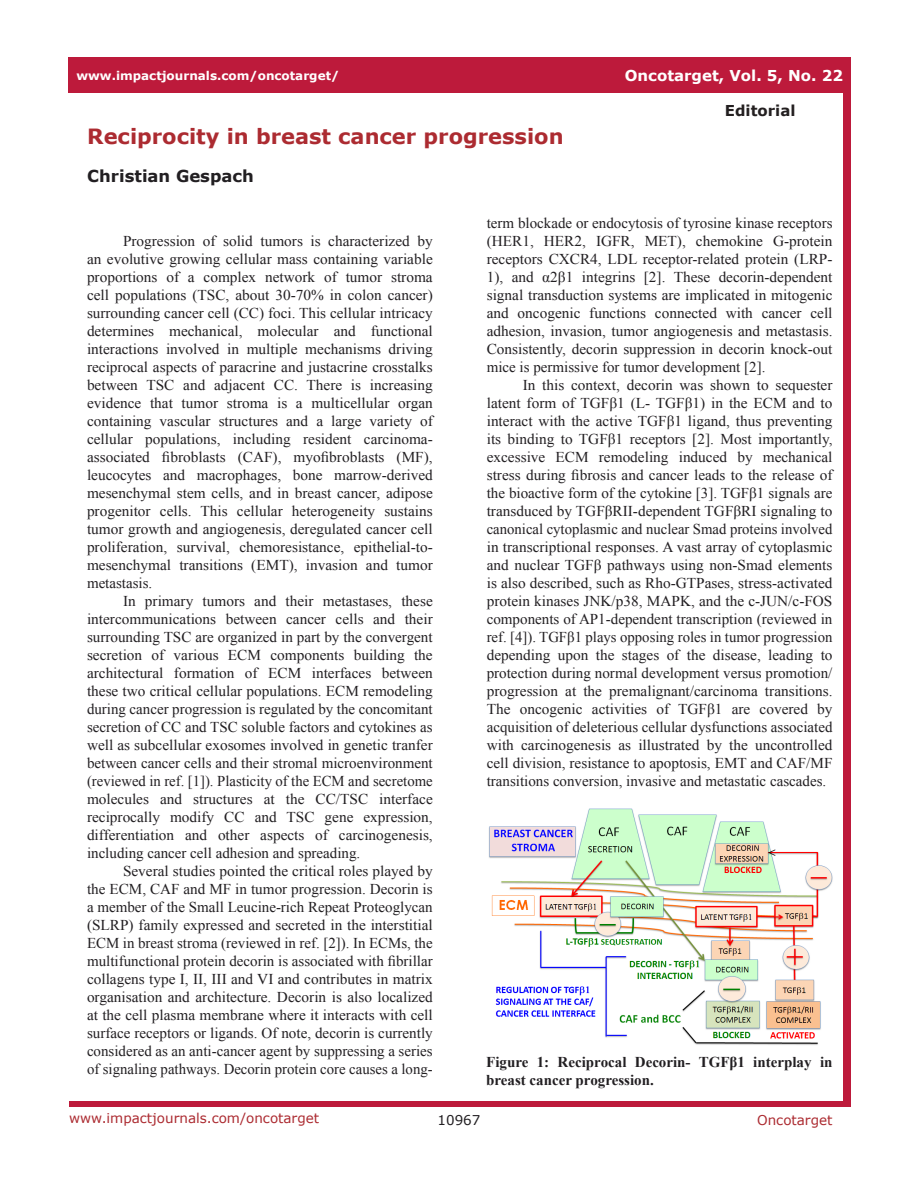
<style>
.page{position:relative;width:918px;height:1188px;background:#fff}
.page>*{position:absolute;margin:0;border:0;box-sizing:border-box;transform-origin:0 0}
.t1{font:700 21px "Verdana";color:#ac2b31}
.Authors{font:700 16.5px "Verdana";color:#221f22}
.BodyTextEditorial{font:15px/18px "Times New Roman";color:#221f22;text-align:justify}
.FigureText{font:700 15px/18px "Times New Roman";color:#221f22}
.t2{font:700 15px "Verdana";color:#fff}
.t3{font:700 15px "Verdana";color:#231f20}
.t4{font:13.5px "Verdana";color:#ac2b31}
.t5{font:13.5px "Verdana";color:#221f22}
.t6{font:700 12px "Verdana";color:#fff}
</style>
<div class="page">
<div style="left:69px;top:57px;width:781px;height:36px;background:#bd1a3b"></div>
<img style="left:489px;top:809px;width:344px;height:236px">
<p class="t6" style="left:76px;top:67px;width:264px">www.impactjournals.com/oncotarget/</p>
<p class="t2" style="left:625px;top:65px;width:220px">Oncotarget, Vol. 5, No. 22</p>
<p class="t1" style="left:87px;top:122px;width:478px">Reciprocity in breast cancer progression</p>
<p class="Authors" style="left:87px;top:164px;width:168px">Christian Gespach</p>
<p class="t3" style="left:725px;top:100px;width:72px">Editorial</p>
<p class="BodyTextEditorial" style="left:87px;top:232px;width:347px;text-indent:36px">Progression of solid tumors is characterized by an evolutive growing cellular mass containing variable proportions of a complex network of tumor stroma cell populations (TSC, about 30-70% in colon cancer) surrounding cancer cell (CC) foci. This cellular intricacy determines mechanical, molecular and functional interactions involved in multiple mechanisms driving reciprocal aspects of paracrine and justacrine crosstalks between TSC and adjacent CC. There is increasing evidence that tumor stroma is a multicellular organ containing vascular structures and a large variety of cellular populations, including resident carcinoma&shy;associated fibroblasts (CAF), myofibroblasts (MF), leucocytes and macrophages, bone marrow-derived mesenchymal stem cells, and in breast cancer, adipose progenitor cells. This cellular heterogeneity sustains tumor growth and angiogenesis, deregulated cancer cell proliferation, survival, chemoresistance, epithelial-to&shy;mesenchymal transitions (EMT), invasion and tumor metastasis.</p>
<p class="BodyTextEditorial" style="left:87px;top:592px;width:347px;text-indent:36px">In primary tumors and their metastases, these intercommunications between cancer cells and their surrounding TSC are organized in part by the convergent secretion of various ECM components building the architectural formation of ECM interfaces between these two critical cellular populations. ECM remodeling during cancer progression is regulated by the concomitant secretion of CC and TSC soluble factors and cytokines as well as subcellular exosomes involved in genetic tranfer between cancer cells and their stromal microenvironment (reviewed in ref. [1]). Plasticity of the ECM and secretome molecules and structures at the CC/TSC interface reciprocally modify CC and TSC gene expression, differentiation and other aspects of carcinogenesis, including cancer cell adhesion and spreading.</p>
<p class="BodyTextEditorial" style="left:87px;top:862px;width:347px;text-indent:36px">Several studies pointed the critical roles played by the ECM, CAF and MF in tumor progression. Decorin is a member of the Small Leucine-rich Repeat Proteoglycan (SLRP) family expressed and secreted in the interstitial ECM in breast stroma (reviewed in ref. [2]). In ECMs, the multifunctional protein decorin is associated with fibrillar collagens type I, II, III and VI and contributes in matrix organisation and architecture. Decorin is also localized at the cell plasma membrane where it interacts with cell surface receptors or ligands. Of note, decorin is currently considered as an anti-cancer agent by suppressing a series of signaling pathways. Decorin protein core causes a long-</p>
<p class="BodyTextEditorial" style="left:487px;top:214px;width:347px">term blockade or endocytosis of tyrosine kinase receptors (HER1, HER2, IGFR, MET), chemokine G-protein receptors CXCR4, LDL receptor-related protein (LRP-1), and α2β1 integrins [2]. These decorin-dependent signal transduction systems are implicated in mitogenic and oncogenic functions connected with cancer cell adhesion, invasion, tumor angiogenesis and metastasis.<br>Consistently, decorin suppression in decorin knock-out mice is permissive for tumor development [2].</p>
<p class="BodyTextEditorial" style="left:487px;top:376px;width:347px;text-indent:36px">In this context, decorin was shown to sequester latent form of TGFβ1 (L- TGFβ1) in the ECM and to interact with the active TGFβ1 ligand, thus preventing its binding to TGFβ1 receptors [2]. Most importantly, excessive ECM remodeling induced by mechanical stress during fibrosis and cancer leads to the release of the bioactive form of the cytokine [3]. TGFβ1 signals are transduced by TGFβRII-dependent TGFβRI signaling to canonical cytoplasmic and nuclear Smad proteins involved in transcriptional responses. A vast array of cytoplasmic and nuclear TGFβ pathways using non-Smad elements is also described, such as Rho-GTPases, stress-activated protein kinases JNK/p38, MAPK, and the c-JUN/c-FOS components of AP1-dependent transcription (reviewed in ref. [4]). TGFβ1 plays opposing roles in tumor progression depending upon the stages of the disease, leading to protection during normal development versus promotion/ progression at the premalignant/carcinoma transitions.<br>The oncogenic activities of TGFβ1 are covered by acquisition of deleterious cellular dysfunctions associated with carcinogenesis as illustrated by the uncontrolled cell division, resistance to apoptosis, EMT and CAF/MF transitions conversion, invasive and metastatic cascades.</p>
<p class="FigureText" style="left:486px;top:1053px;width:348px">Figure 1: Reciprocal Decorin- TGFβ1 interplay in breast cancer progression.</p>
<p class="t4" style="left:69px;top:1109px;width:252px">www.impactjournals.com/oncotarget</p>
<p class="t5" style="left:438px;top:1111px;width:44px">10967</p>
<p class="t4" style="left:757px;top:1111px;width:77px">Oncotarget</p>
</div>
